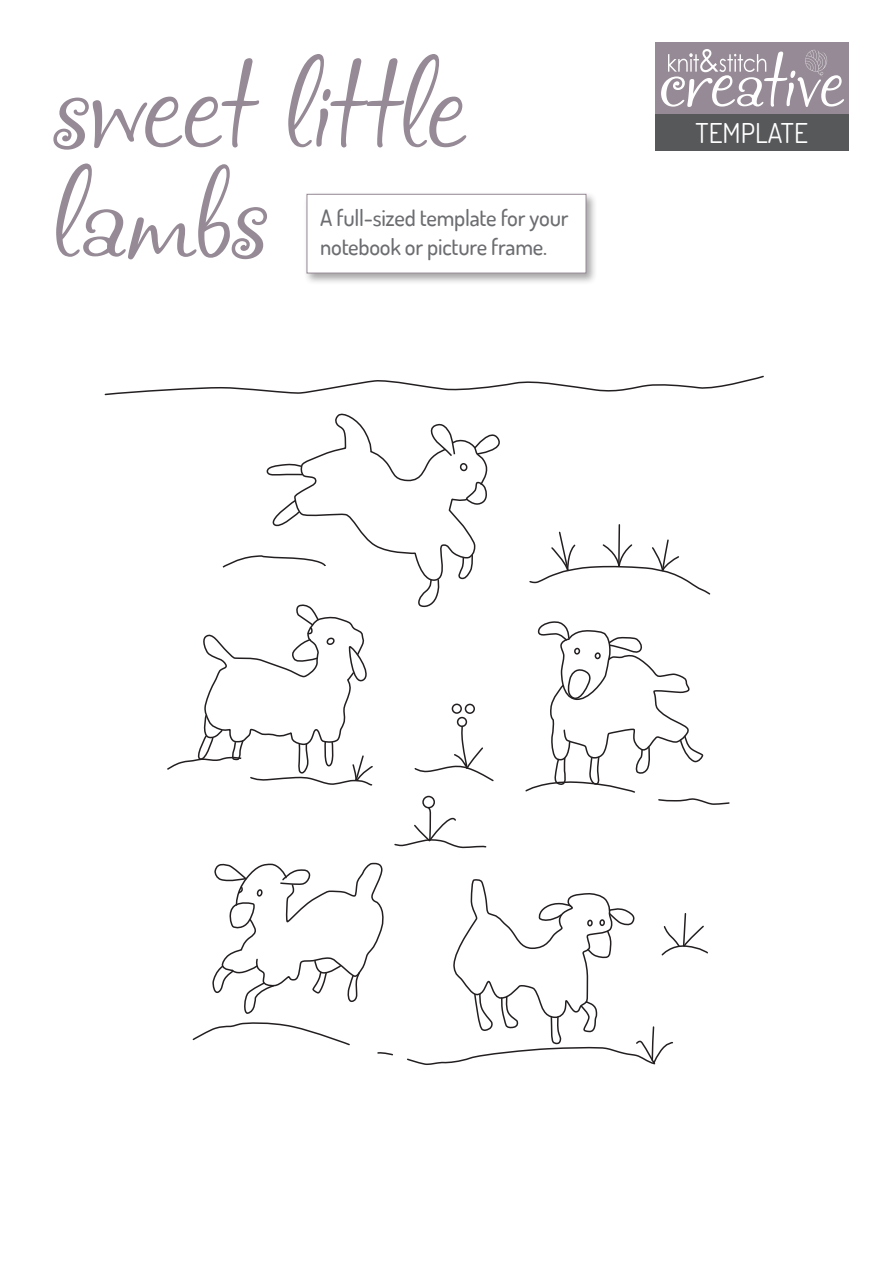
<style>
.page{position:relative;width:893px;height:1263px;background:#fff}
.page>*{position:absolute;margin:0;border:0;box-sizing:border-box;transform-origin:0 0}
.t1{font:120px/109.5px "Chocogirl";letter-spacing:-.02em;color:#958a95}
.t2{font:74.1px "Chocogirl";letter-spacing:-.01em;color:#fff}
.t3{font:27.3px "Dosis";color:#fff}
.t4{font:500 22.5px/28.5px "Dosis";letter-spacing:-.01em;color:#6c6d70}
</style>
<div class="page">
<div style="left:655px;top:111px;width:194px;height:40px;background:#57585a"></div>
<div style="left:655px;top:43px;width:194px;height:71px;background:#958a95"></div>
<svg style="left:668px;top:49px;width:98px;height:23px"></svg>
<svg style="left:805px;top:49px;width:23px;height:28px"></svg>
<div style="left:303px;top:191px;width:295px;height:94px;background:#231f20;opacity:.4"></div>
<div style="left:307px;top:194px;width:279px;height:79px;background:#fff;border:1px solid #958a95"></div>
<svg style="left:394px;top:806px;width:93px;height:43px"></svg>
<div style="left:422px;top:796px;width:13px;height:12px;border:2px solid #231f20;border-radius:50%"></div>
<svg style="left:167px;top:413px;width:333px;height:373px"></svg>
<svg style="left:529px;top:524px;width:182px;height:71px"></svg>
<svg style="left:525px;top:621px;width:205px;height:184px"></svg>
<svg style="left:407px;top:879px;width:301px;height:186px"></svg>
<svg style="left:192px;top:862px;width:201px;height:194px"></svg>
<svg style="left:104px;top:375px;width:660px;height:21px"></svg>
<p class="t1" style="left:52px;top:59px;width:418px">sweet little lambs</p>
<p class="t4" style="left:320px;top:203px;width:250px">A full-sized template for your notebook or picture frame.</p>
<p class="t2" style="left:660px;top:34px;width:187px">creative</p>
<p class="t3" style="left:696px;top:115px;width:114px">TEMPLATE</p>
</div>
